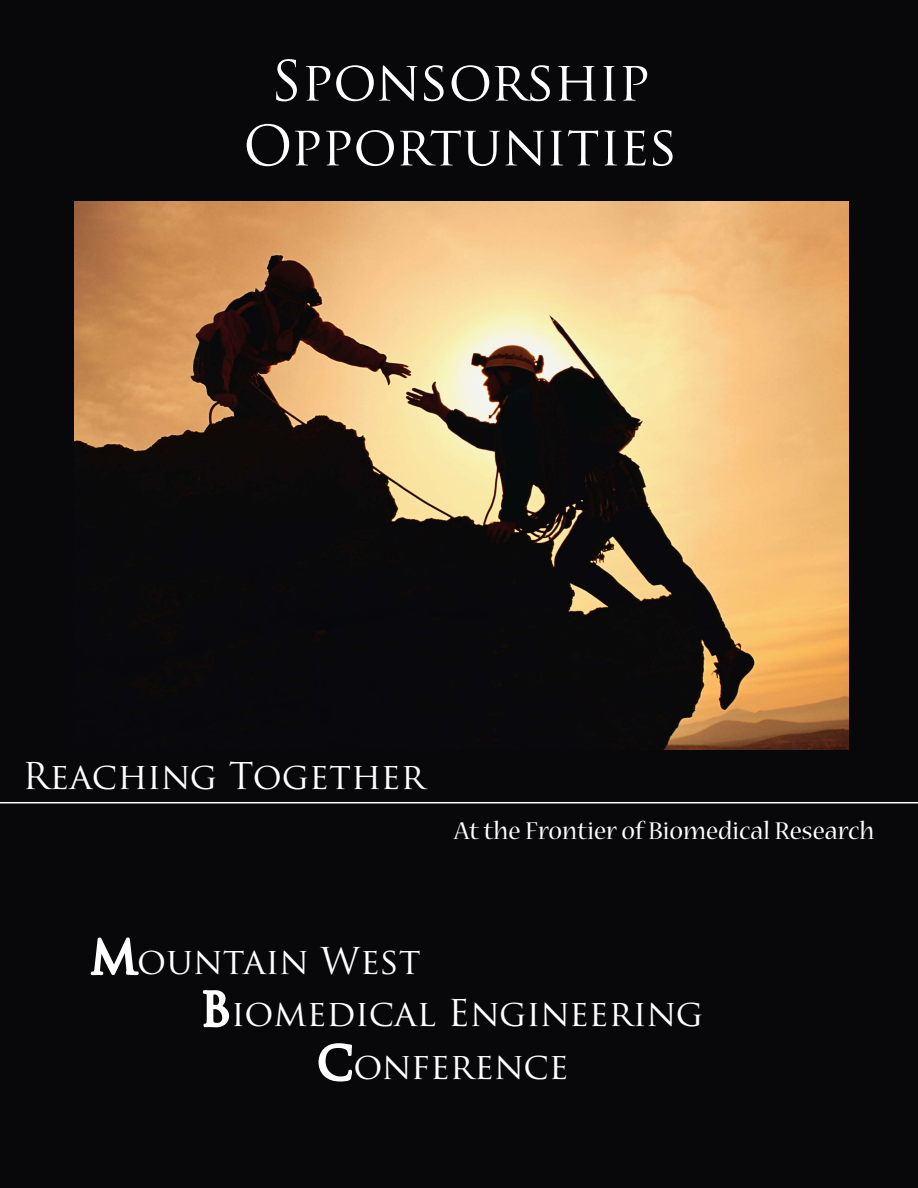
<style>
.page{position:relative;width:918px;height:1188px;background:#08080a}
.page>*{position:absolute;margin:0;border:0;box-sizing:border-box;transform-origin:0 0}
.t1{font:54px "Trajan Pro";letter-spacing:-.01em;color:#fff}
.t2{font:36px "Trajan Pro";color:#fff}
.t3{font:27px "Nueva Std";color:#fff}
.s1{font-size:45px}
</style>
<div class="page">
<hr style="left:0;top:802px;width:918px;height:1px;background:#fff">
<svg style="left:90px;top:937px;width:49px;height:39px"></svg>
<svg style="left:202px;top:990px;width:28px;height:38px"></svg>
<svg style="left:318px;top:1043px;width:34px;height:39px"></svg>
<img style="left:74px;top:202px;width:774px;height:548px">
<p class="t1" style="left:271px;top:47px;width:381px">Sponsorship</p>
<p class="t1" style="left:243px;top:111px;width:436px">Opportunities</p>
<p class="t2" style="left:22px;top:753px;width:404px">Reaching Together</p>
<p class="t3" style="left:454px;top:818px;width:422px">At the Frontier of Biomedical Research</p>
<p class="t2" style="left:90px;top:938px;width:332px"><span class="s1">M</span>ountain West</p>
<p class="t2" style="left:200px;top:990px;width:504px"><span class="s1">B</span>iomedical Engineering</p>
<p class="t2" style="left:317px;top:1043px;width:253px"><span class="s1">C</span>onference</p>
</div>
